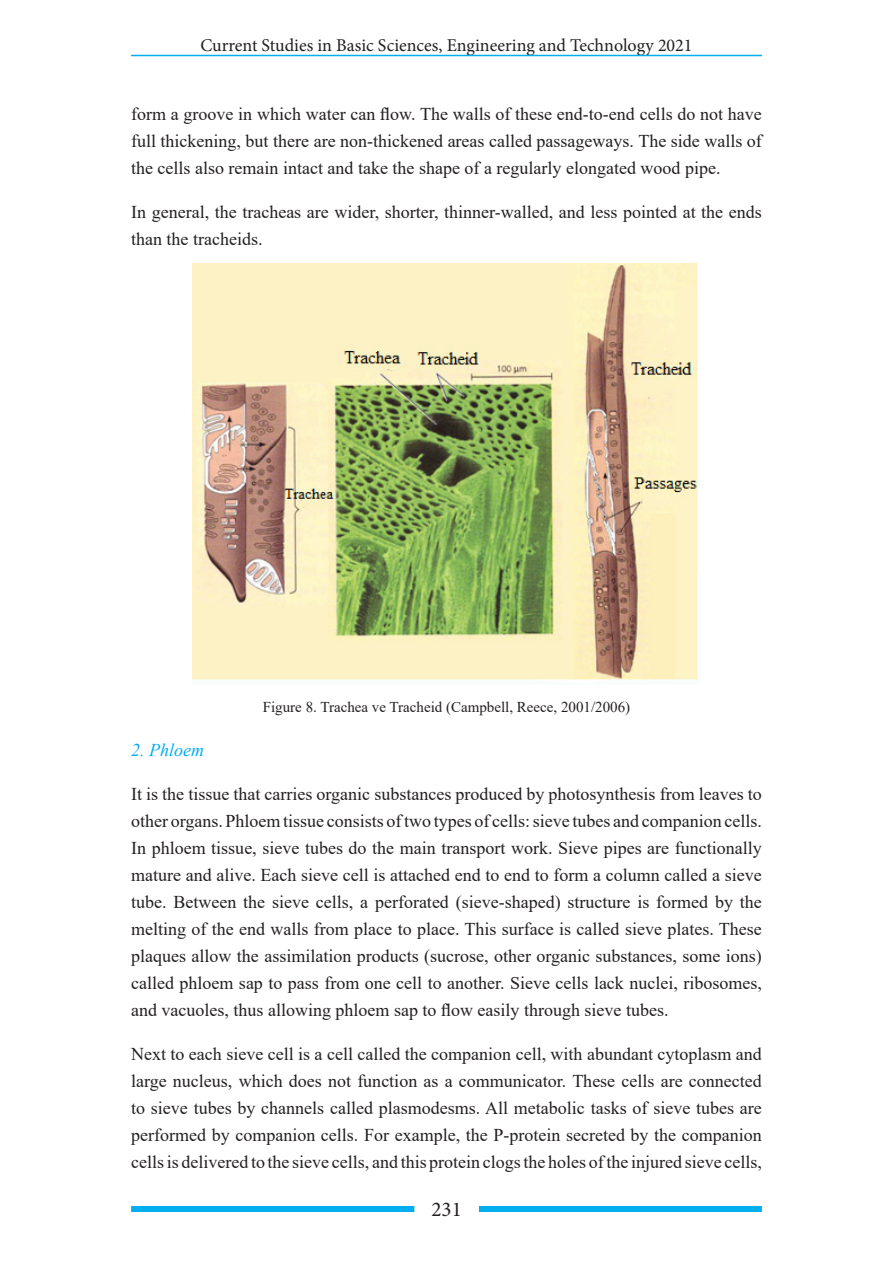
<style>
.page{position:relative;width:893px;height:1263px;background:#fff}
.page>*{position:absolute;margin:0;border:0;box-sizing:border-box;transform-origin:0 0}
.t1{font:21px "Minion Pro";color:#231f20}
.t2{font:18px/27px "Times New Roman";color:#231f20;text-align:justify}
.t3{font:18px "Minion Pro";color:#231f20}
.t4{font:italic 18px "Times New Roman";color:#00aeef}
.t5{font:15px "Times New Roman";color:#231f20}
</style>
<div class="page">
<hr style="left:131px;top:55px;width:631px;height:1px;background:#00aeef">
<div style="left:131px;top:1206px;width:283px;height:6px;background:#00aeef"></div>
<div style="left:479px;top:1206px;width:283px;height:6px;background:#00aeef"></div>
<img style="left:193px;top:264px;width:505px;height:416px">
<p class="t3" style="left:200px;top:33px;width:494px">Current Studies in Basic Sciences, Engineering and Technology 2021</p>
<p class="t2" style="left:131px;top:99px;width:632px">form a groove in which water can flow. The walls of these end-to-end cells do not have full thickening, but there are non-thickened areas called passageways. The side walls of the cells also remain intact and take the shape of a regularly elongated wood pipe.</p>
<p class="t2" style="left:131px;top:197px;width:632px">In general, the tracheas are wider, shorter, thinner-walled, and less pointed at the ends than the tracheids.</p>
<p class="t5" style="left:263px;top:696px;width:369px">Figure 8. Trachea ve Tracheid (Campbell, Reece, 2001/2006)</p>
<p class="t4" style="left:131px;top:737px;width:74px">2. Phloem</p>
<p class="t2" style="left:131px;top:779px;width:632px">It is the tissue that carries organic substances produced by photosynthesis from leaves to other organs. Phloem tissue consists of two types of cells: sieve tubes and companion cells.<br>In phloem tissue, sieve tubes do the main transport work. Sieve pipes are functionally mature and alive. Each sieve cell is attached end to end to form a column called a sieve tube. Between the sieve cells, a perforated (sieve-shaped) structure is formed by the melting of the end walls from place to place. This surface is called sieve plates. These plaques allow the assimilation products (sucrose, other organic substances, some ions) called phloem sap to pass from one cell to another. Sieve cells lack nuclei, ribosomes, and vacuoles, thus allowing phloem sap to flow easily through sieve tubes.</p>
<p class="t2" style="left:131px;top:1040px;width:632px">Next to each sieve cell is a cell called the companion cell, with abundant cytoplasm and large nucleus, which does not function as a communicator. These cells are connected to sieve tubes by channels called plasmodesms. All metabolic tasks of sieve tubes are performed by companion cells. For example, the P-protein secreted by the companion cells is delivered to the sieve cells, and this protein clogs the holes of the injured sieve cells,</p>
<p class="t1" style="left:432px;top:1195px;width:32px">231</p>
</div>
